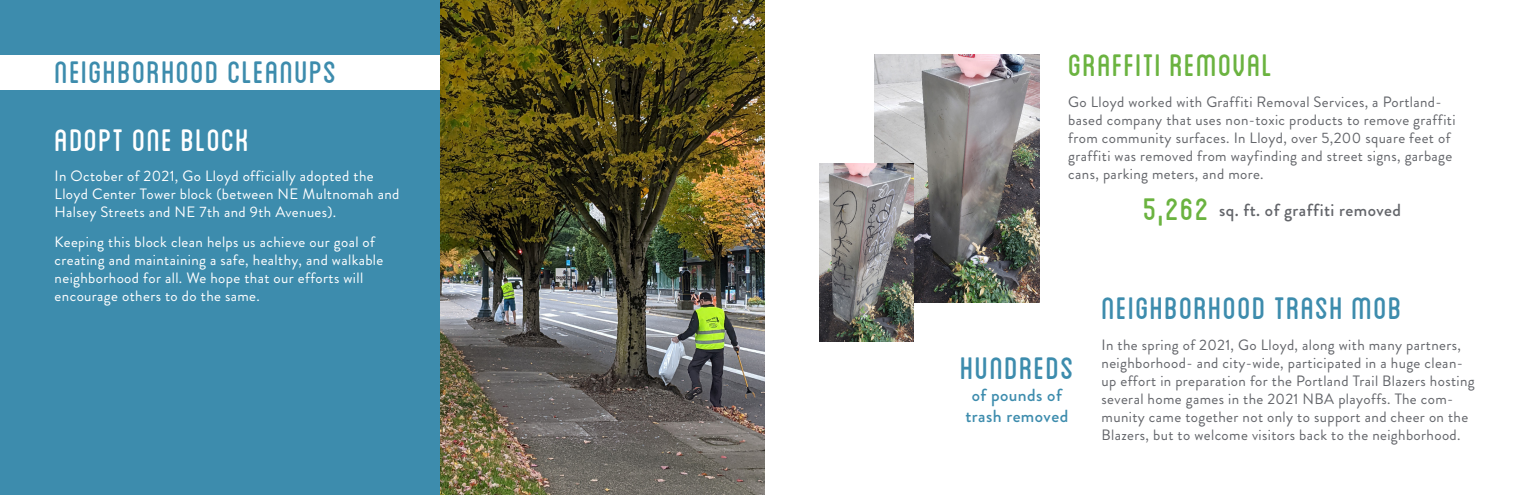
<style>
.page{position:relative;width:1530px;height:495px;background:#fff}
.page>*{position:absolute;margin:0;border:0;box-sizing:border-box;transform-origin:0 0}
.Infographic_Title{font:43.75px "Blanch Caps";letter-spacing:.02em;color:#3d8cad}
.Infographic_Title-2{font:43.75px "Blanch Caps";letter-spacing:.02em;color:#6bb340}
.Infographic_Title-3{font:43.75px "Blanch Caps";letter-spacing:.02em;color:#fff}
.Infographic_Label_La{font:43.75px "Blanch Caps";letter-spacing:.025em;color:#3d8cad}
.Infographic_Label_La-2{font:43.75px "Blanch Caps";color:#6bb340}
.Infographic_caption{font:500 17.5px "Brandon Grotesque";letter-spacing:.025em;color:#63656a}
.Infographic_caption-2{font:500 17.5px/21px "Brandon Grotesque";letter-spacing:.025em;color:#3d8cad;text-align:center}
.Cover_Address___Cont{font:15px/18px "Brandon Grotesque";letter-spacing:.025em;color:#63656a}
.Cover_Address___Cont-2{font:15px/18px "Brandon Grotesque";letter-spacing:.025em;color:#fff}
</style>
<div class="page">
<img style="left:439px;top:0;width:326px;height:495px">
<img style="left:874px;top:55px;width:166px;height:247px">
<img style="left:820px;top:164px;width:94px;height:178px">
<div style="left:0;top:0;width:439px;height:495px;background:#3d8cad"></div>
<div style="left:0;top:55px;width:439px;height:35px;background:#fff"></div>
<p class="Infographic_Title" style="left:55px;top:52px;width:283px">neighborhood cleanupS</p>
<p class="Infographic_Title-3" style="left:55px;top:120px;width:196px">Adopt One Block</p>
<p class="Cover_Address___Cont-2" style="left:55px;top:167px;width:346px">In October of 2021, Go Lloyd officially adopted the<br>Lloyd Center Tower block (between NE Multnomah and<br>Halsey Streets and NE 7th and 9th Avenues).</p>
<p class="Cover_Address___Cont-2" style="left:55px;top:233px;width:330px">Keeping this block clean helps us achieve our goal of creating and maintaining a safe, healthy, and walkable neighborhood for all. We hope that our efforts will encourage others to do the same.</p>
<p class="Infographic_Title-2" style="left:1068px;top:46px;width:205px">Graffiti Removal</p>
<p class="Cover_Address___Cont" style="left:1068px;top:93px;width:389px">Go Lloyd worked with Graffiti Removal Services, a Portland&shy;based company that uses non-toxic products to remove graffiti from community surfaces. In Lloyd, over 5,200 square feet of graffiti was removed from wayfinding and street signs, garbage cans, parking meters, and more.</p>
<p class="Infographic_Label_La-2" style="left:1143px;top:190px;width:67px">5,262</p>
<p class="Infographic_caption" style="left:1219px;top:198px;width:183px">sq. ft. of graffiti removed</p>
<p class="Infographic_Label_La" style="left:960px;top:348px;width:115px">hundreds</p>
<p class="Infographic_caption-2" style="left:965px;top:385px;width:104px">of pounds of trash removed</p>
<p class="Infographic_Title" style="left:1102px;top:288px;width:302px">Neighborhood trash mob</p>
<p class="Cover_Address___Cont" style="left:1102px;top:336px;width:375px">In the spring of 2021, Go Lloyd, along with many partners, neighborhood- and city-wide, participated in a huge clean&shy;up effort in preparation for the Portland Trail Blazers hosting several home games in the 2021 NBA playoffs. The com&shy;munity came together not only to support and cheer on the Blazers, but to welcome visitors back to the neighborhood.</p>
</div>
